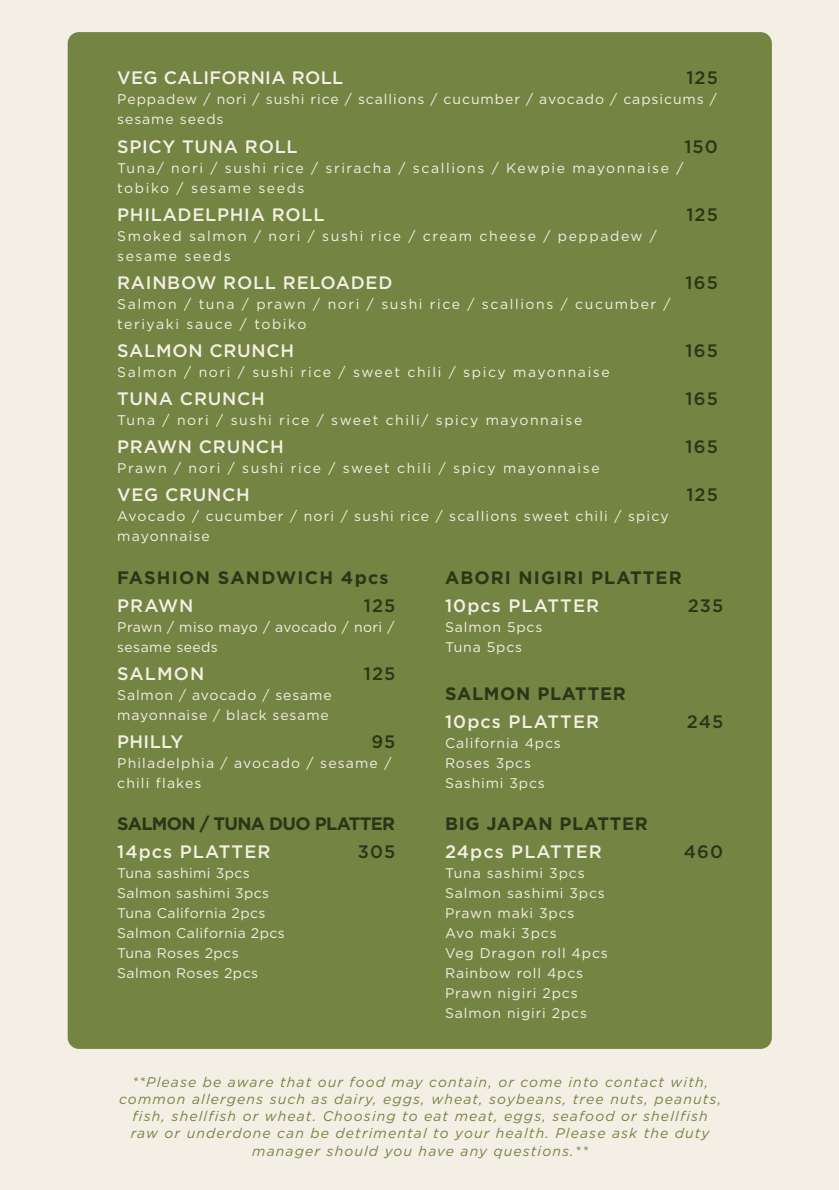
<style>
.page{position:relative;width:839px;height:1190px;background:#fff}
.page>*{position:absolute;margin:0;border:0;box-sizing:border-box;transform-origin:0 0}
.t1{font:500 18px "Gotham HTF";letter-spacing:.04em;color:#f4efe5}
.t2{font:500 18px "Gotham HTF";letter-spacing:.06em;color:#f4efe5}
.t3{font:500 18px "Gotham HTF";letter-spacing:.06em;color:#2a3618}
.t4{font:700 18px "Gotham HTF";letter-spacing:.04em;color:#2a3618}
.t5{font:700 18px "Gotham HTF";letter-spacing:-.035em;color:#2a3618}
.t6{font:700 18px "Gotham HTF";letter-spacing:.07em;color:#2a3618}
.t7{font:700 18px "Gotham HTF";letter-spacing:.06em;color:#2a3618}
.t8{font:500 18px "Gotham HTF";letter-spacing:.02em;color:#f4efe5}
.t9{font:14px/20px "Gotham HTF";letter-spacing:.065em;color:#f4efe5}
.t10{font:14px/20px "Gotham HTF";letter-spacing:.115em;color:#f4efe5}
.t11{font:italic 14px/17px "Gotham HTF";letter-spacing:.08em;color:#748442;text-align:center}
.t12{font:14px/20px "Gotham HTF";letter-spacing:.03em;color:#f4efe5}
</style>
<div class="page">
<div style="left:0;top:0;width:839px;height:1189px;background:#f4efe5"></div>
<div style="left:68px;top:32px;width:703px;height:1016px;background:#748442;border-radius:11px"></div>
<p class="t8" style="left:117px;top:68px;width:228px">VEG CALIFORNIA ROLL</p>
<p class="t9" style="left:117px;top:89px;width:601px">Peppadew / nori / sushi rice / scallions / cucumber / avocado / capsicums / sesame seeds</p>
<p class="t1" style="left:117px;top:136px;width:182px">SPICY TUNA ROLL</p>
<p class="t10" style="left:117px;top:157px;width:568px">Tuna/ nori / sushi rice / sriracha / scallions / Kewpie mayonnaise / tobiko / sesame seeds</p>
<p class="t1" style="left:117px;top:204px;width:209px">PHILADELPHIA ROLL</p>
<p class="t10" style="left:117px;top:225px;width:541px">Smoked salmon / nori / sushi rice / cream cheese / peppadew / sesame seeds</p>
<p class="t1" style="left:117px;top:272px;width:277px">RAINBOW ROLL RELOADED</p>
<p class="t10" style="left:117px;top:293px;width:555px">Salmon / tuna / prawn / nori / sushi rice / scallions / cucumber / teriyaki sauce / tobiko</p>
<p class="t1" style="left:117px;top:340px;width:178px">SALMON CRUNCH</p>
<p class="t10" style="left:117px;top:361px;width:494px">Salmon / nori / sushi rice / sweet chili / spicy mayonnaise</p>
<p class="t1" style="left:117px;top:388px;width:149px">TUNA CRUNCH</p>
<p class="t10" style="left:117px;top:409px;width:466px">Tuna / nori / sushi rice / sweet chili/ spicy mayonnaise</p>
<p class="t1" style="left:117px;top:436px;width:168px">PRAWN CRUNCH</p>
<p class="t10" style="left:117px;top:457px;width:484px">Prawn / nori / sushi rice / sweet chili / spicy mayonnaise</p>
<p class="t1" style="left:117px;top:484px;width:134px">VEG CRUNCH</p>
<p class="t9" style="left:117px;top:505px;width:553px">Avocado / cucumber / nori / sushi rice / scallions sweet chili / spicy mayonnaise</p>
<p class="t3" style="left:686px;top:68px;width:33px">125</p>
<p class="t3" style="left:684px;top:136px;width:35px">150</p>
<p class="t3" style="left:686px;top:204px;width:33px">125</p>
<p class="t3" style="left:685px;top:272px;width:34px">165</p>
<p class="t3" style="left:685px;top:340px;width:34px">165</p>
<p class="t3" style="left:685px;top:388px;width:34px">165</p>
<p class="t3" style="left:685px;top:436px;width:34px">165</p>
<p class="t3" style="left:686px;top:484px;width:33px">125</p>
<p class="t6" style="left:117px;top:567px;width:273px">FASHION SANDWICH 4pcs</p>
<p class="t1" style="left:117px;top:595px;width:78px">PRAWN</p>
<p class="t12" style="left:117px;top:616px;width:279px">Prawn / miso mayo / avocado / nori / sesame seeds</p>
<p class="t1" style="left:117px;top:663px;width:89px">SALMON</p>
<p class="t9" style="left:117px;top:684px;width:216px">Salmon / avocado / sesame mayonnaise / black sesame</p>
<p class="t1" style="left:117px;top:731px;width:68px">PHILLY</p>
<p class="t9" style="left:117px;top:752px;width:276px">Philadelphia / avocado / sesame / chili flakes</p>
<p class="t3" style="left:364px;top:595px;width:33px">125</p>
<p class="t3" style="left:364px;top:663px;width:33px">125</p>
<p class="t3" style="left:371px;top:731px;width:25px">95</p>
<p class="t5" style="left:117px;top:813px;width:279px">SALMON / TUNA DUO PLATTER</p>
<p class="t2" style="left:117px;top:841px;width:155px">14pcs PLATTER</p>
<p class="t12" style="left:117px;top:862px;width:169px">Tuna sashimi 3pcs<br>Salmon sashimi 3pcs<br>Tuna California 2pcs<br>Salmon California 2pcs<br>Tuna Roses 2pcs<br>Salmon Roses 2pcs</p>
<p class="t3" style="left:358px;top:841px;width:39px">305</p>
<p class="t7" style="left:445px;top:567px;width:238px">ABORI NIGIRI PLATTER</p>
<p class="t2" style="left:445px;top:595px;width:156px">10pcs PLATTER</p>
<p class="t9" style="left:445px;top:616px;width:99px">Salmon 5pcs<br>Tuna 5pcs</p>
<p class="t3" style="left:687px;top:595px;width:37px">235</p>
<p class="t4" style="left:445px;top:683px;width:182px">SALMON PLATTER</p>
<p class="t2" style="left:445px;top:711px;width:156px">10pcs PLATTER</p>
<p class="t9" style="left:445px;top:733px;width:117px">California 4pcs<br>Roses 3pcs<br>Sashimi 3pcs</p>
<p class="t4" style="left:445px;top:813px;width:204px">BIG JAPAN PLATTER</p>
<p class="t2" style="left:445px;top:841px;width:158px">24pcs PLATTER</p>
<p class="t9" style="left:445px;top:862px;width:164px">Tuna sashimi 3pcs<br>Salmon sashimi 3pcs<br>Prawn maki 3pcs<br>Avo maki 3pcs<br>Veg Dragon roll 4pcs<br>Rainbow roll 4pcs<br>Prawn nigiri 2pcs<br>Salmon nigiri 2pcs</p>
<p class="t3" style="left:687px;top:711px;width:38px">245</p>
<p class="t3" style="left:684px;top:841px;width:41px">460</p>
<p class="t11" style="left:119px;top:1073px;width:603px">**Please be aware that our food may contain, or come into contact with, common allergens such as dairy, eggs, wheat, soybeans, tree nuts, peanuts, fish, shellfish or wheat. Choosing to eat meat, eggs, seafood or shellfish raw or underdone can be detrimental to your health. Please ask the duty manager should you have any questions.**</p>
</div>
